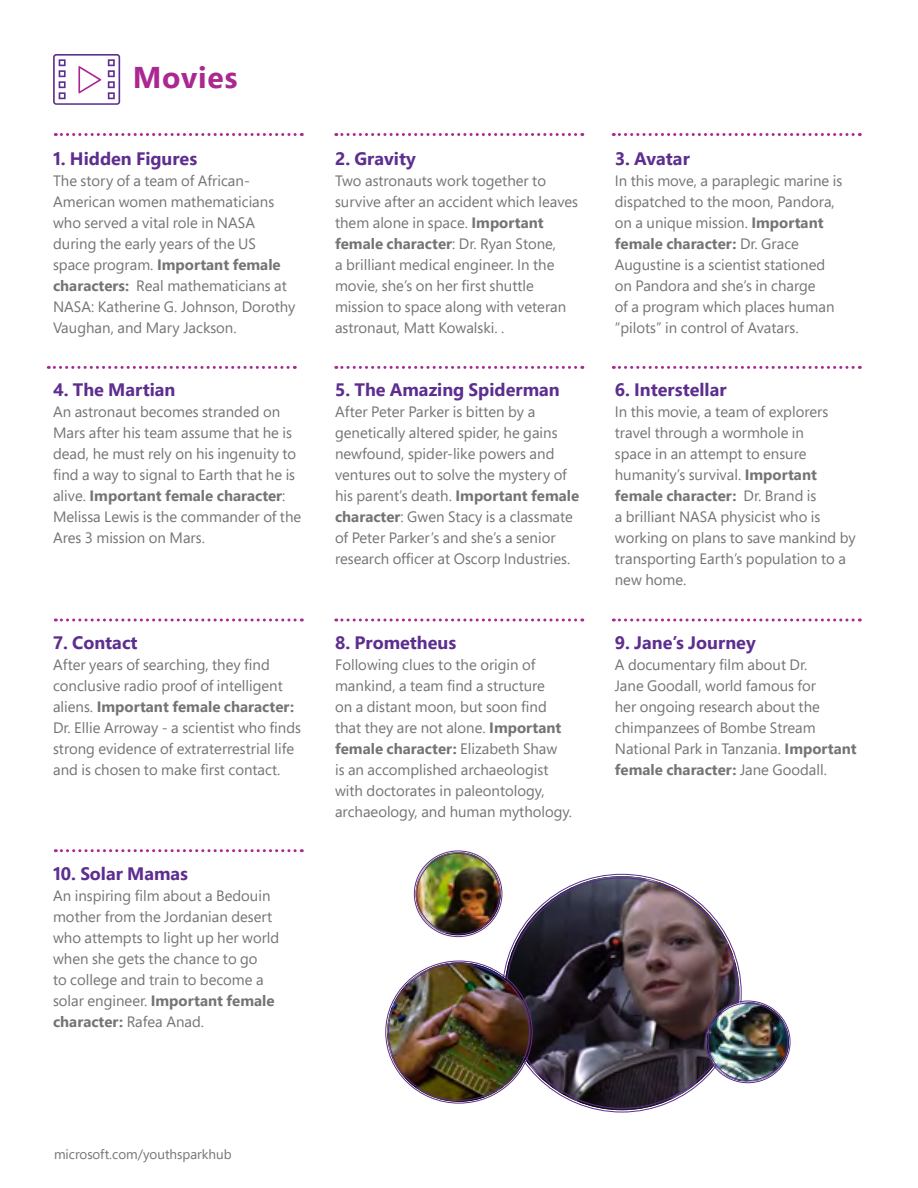
<style>
.page{position:relative;width:918px;height:1188px;background:#fff}
.page>*{position:absolute;margin:0;border:0;box-sizing:border-box;transform-origin:0 0}
.t1{font:700 30px "Segoe Pro";letter-spacing:.025em;color:#ab2890}
.t2{font:700 18px "Segoe Pro";color:#5d2e8f}
.t3{font:15px/21px "Segoe Pro";color:#737474}
.t4{font:13.5px "Segoe Pro";color:#737474}
.s1{font-weight:700}
</style>
<div class="page">
<svg style="left:55px;top:133px;width:247px;height:3px"></svg>
<svg style="left:48px;top:366px;width:247px;height:3px"></svg>
<svg style="left:55px;top:618px;width:247px;height:3px"></svg>
<svg style="left:55px;top:849px;width:247px;height:3px"></svg>
<svg style="left:336px;top:133px;width:247px;height:3px"></svg>
<svg style="left:336px;top:366px;width:247px;height:3px"></svg>
<svg style="left:336px;top:618px;width:247px;height:3px"></svg>
<svg style="left:613px;top:133px;width:247px;height:3px"></svg>
<svg style="left:613px;top:366px;width:247px;height:3px"></svg>
<svg style="left:613px;top:618px;width:247px;height:3px"></svg>
<img style="left:506px;top:876px;width:233px;height:234px">
<img style="left:707px;top:1002px;width:82px;height:80px">
<div style="left:706px;top:1001px;width:84px;height:82px;border:1px solid #5d2e8f;border-radius:50%"></div>
<div style="left:708px;top:1003px;width:80px;height:78px;border:1px solid #5d2e8f;border-radius:50%"></div>
<img style="left:387px;top:962px;width:144px;height:140px">
<img style="left:416px;top:852px;width:85px;height:81px">
<div style="left:417px;top:853px;width:83px;height:81px;border:1px solid #5d2e8f;border-radius:50%"></div>
<svg style="left:53px;top:54px;width:67px;height:51px"></svg>
<h1 class="t1" style="left:133px;top:56px;width:106px">Movies</h1>
<p class="t2" style="left:53px;top:145px;width:146px">1. Hidden Figures</p>
<p class="t3" style="left:53px;top:169px;width:244px">The story of a team of African-<br>American women mathematicians who served a vital role in NASA during the early years of the US space program. <span class="s1">Important female characters:</span> Real mathematicians at<br>NASA: Katherine G. Johnson, Dorothy<br>Vaughan, and Mary Jackson.</p>
<p class="t2" style="left:53px;top:377px;width:124px">4. The Martian</p>
<p class="t3" style="left:53px;top:401px;width:250px">An astronaut becomes stranded on Mars after his team assume that he is dead, he must rely on his ingenuity to find a way to signal to Earth that he is alive. <span class="s1">Important female character</span>:<br>Melissa Lewis is the commander of the Ares 3 mission on Mars.</p>
<p class="t2" style="left:53px;top:630px;width:86px">7. Contact</p>
<p class="t3" style="left:53px;top:654px;width:249px">After years of searching, they find conclusive radio proof of intelligent aliens. <span class="s1">Important female character:<br></span>Dr. Ellie Arroway - a scientist who finds strong evidence of extraterrestrial life and is chosen to make first contact.</p>
<p class="t2" style="left:53px;top:861px;width:137px">10. Solar Mamas</p>
<p class="t3" style="left:53px;top:885px;width:228px">An inspiring film about a Bedouin mother from the Jordanian desert who attempts to light up her world when she gets the chance to go<br>to college and train to become a solar engineer. <span class="s1">Important female character:</span> Rafea Anad.</p>
<p class="t2" style="left:335px;top:145px;width:82px">2. Gravity</p>
<p class="t3" style="left:335px;top:169px;width:245px">Two astronauts work together to survive after an accident which leaves them alone in space. <span class="s1">Important female character</span>: Dr. Ryan Stone,<br>a brilliant medical engineer. In the movie, she’s on her first shuttle mission to space along with veteran astronaut, Matt Kowalski. .</p>
<p class="t2" style="left:335px;top:377px;width:226px">5. The Amazing Spiderman</p>
<p class="t3" style="left:335px;top:401px;width:246px">After Peter Parker is bitten by a genetically altered spider, he gains newfound, spider-like powers and ventures out to solve the mystery of his parent’s death. <span class="s1">Important female character</span>: Gwen Stacy is a classmate of Peter Parker’s and she’s a senior research officer at Oscorp Industries.</p>
<p class="t2" style="left:335px;top:630px;width:123px">8. Prometheus</p>
<p class="t3" style="left:335px;top:654px;width:239px">Following clues to the origin of mankind, a team find a structure<br>on a distant moon, but soon find that they are not alone. <span class="s1">Important female character:</span> Elizabeth Shaw<br>is an accomplished archaeologist with doctorates in paleontology, archaeology, and human mythology.</p>
<p class="t2" style="left:615px;top:145px;width:77px">3. Avatar</p>
<p class="t3" style="left:615px;top:169px;width:229px">In this move, a paraplegic marine is dispatched to the moon, Pandora, on a unique mission. <span class="s1">Important female character:</span> Dr. Grace<br>Augustine is a scientist stationed on Pandora and she’s in charge<br>of a program which places human “pilots” in control of Avatars.</p>
<p class="t2" style="left:615px;top:377px;width:113px">6. Interstellar</p>
<p class="t3" style="left:615px;top:401px;width:242px">In this movie, a team of explorers travel through a wormhole in<br>space in an attempt to ensure humanity’s survival. <span class="s1">Important female character:</span> Dr. Brand is<br>a brilliant NASA physicist who is working on plans to save mankind by transporting Earth’s population to a new home.</p>
<p class="t2" style="left:615px;top:630px;width:142px">9. Jane’s Journey</p>
<p class="t3" style="left:615px;top:654px;width:243px">A documentary film about Dr.<br>Jane Goodall, world famous for<br>her ongoing research about the chimpanzees of Bombe Stream<br>National Park in Tanzania. <span class="s1">Important female character:</span> Jane Goodall.</p>
<p class="t4" style="left:54px;top:1145px;width:179px">microsoft.com/youthsparkhub</p>
</div>
